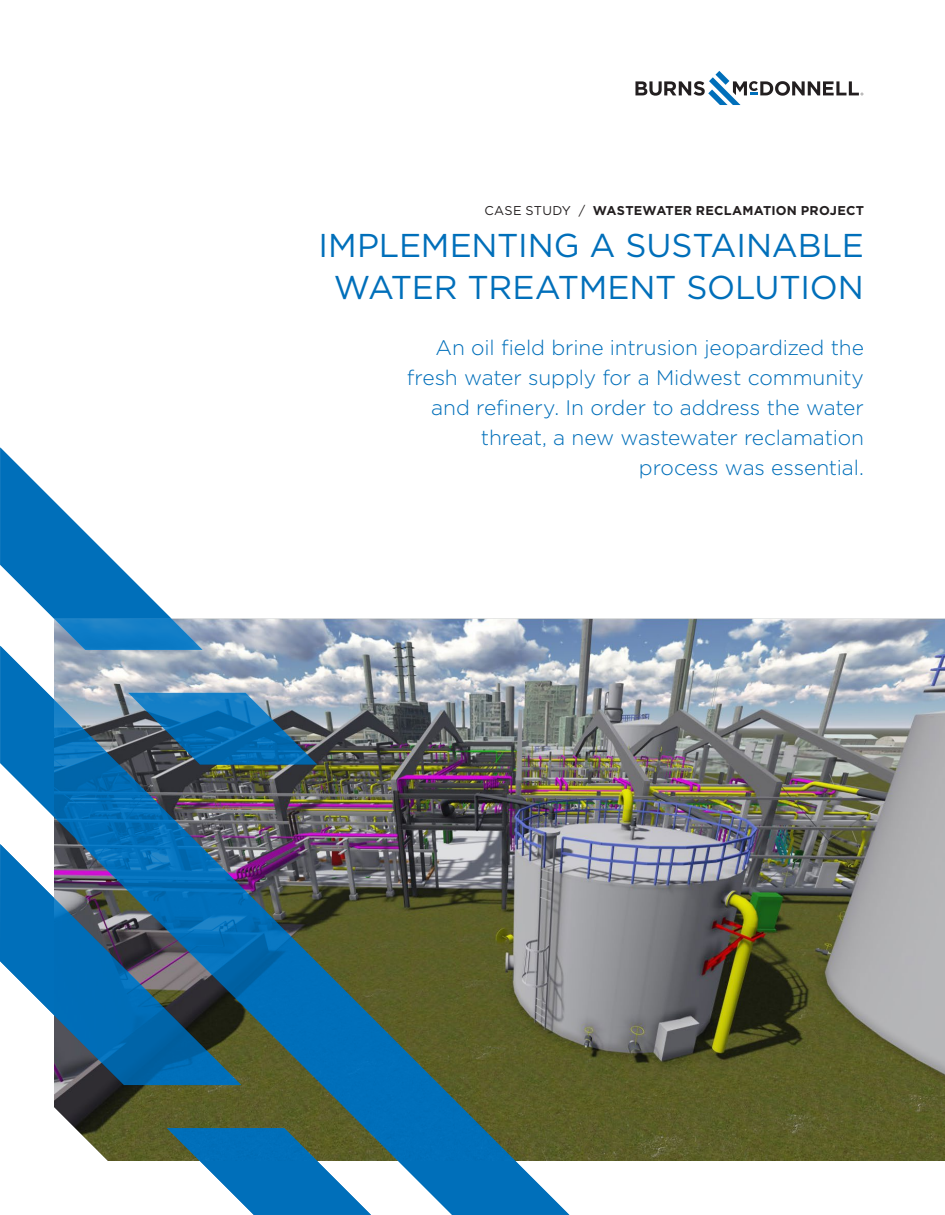
<style>
.page{position:relative;width:945px;height:1215px;background:#fff}
.page>*{position:absolute;margin:0;border:0;box-sizing:border-box;transform-origin:0 0}
.t1{font:33px/42px "Gotham";letter-spacing:-.005em;color:#006fba;text-align:center}
.t2{font:300 21px/30px "Gotham";letter-spacing:-.005em;color:#006fba;text-align:right}
.t3{font:700 12.75px "Gotham";letter-spacing:.015em;color:#231f20}
.s1{font-weight:400}
</style>
<div class="page">
<img style="left:203px;top:619px;width:742px;height:542px">
<svg style="left:635px;top:71px;width:228px;height:34px"></svg>
<svg style="left:0;top:447px;width:203px;height:199px"></svg>
<img style="left:0;top:646px;width:569px;height:569px">
<svg style="left:0;top:844px;width:241px;height:241px;background:#38749f"></svg>
<svg style="left:167px;top:1128px;width:204px;height:87px"></svg>
<p class="t3" style="left:485px;top:202px;width:381px"><span class="s1">CASE STUDY /</span> WASTEWATER RECLAMATION PROJECT</p>
<h1 class="t1" style="left:319px;top:224px;width:547px">IMPLEMENTING A SUSTAINABLE<br>WATER TREATMENT SOLUTION</h1>
<p class="t2" style="left:407px;top:332px;width:459px">An oil field brine intrusion jeopardized the fresh water supply for a Midwest community and refinery. In order to address the water threat, a new wastewater reclamation process was essential.</p>
</div>
